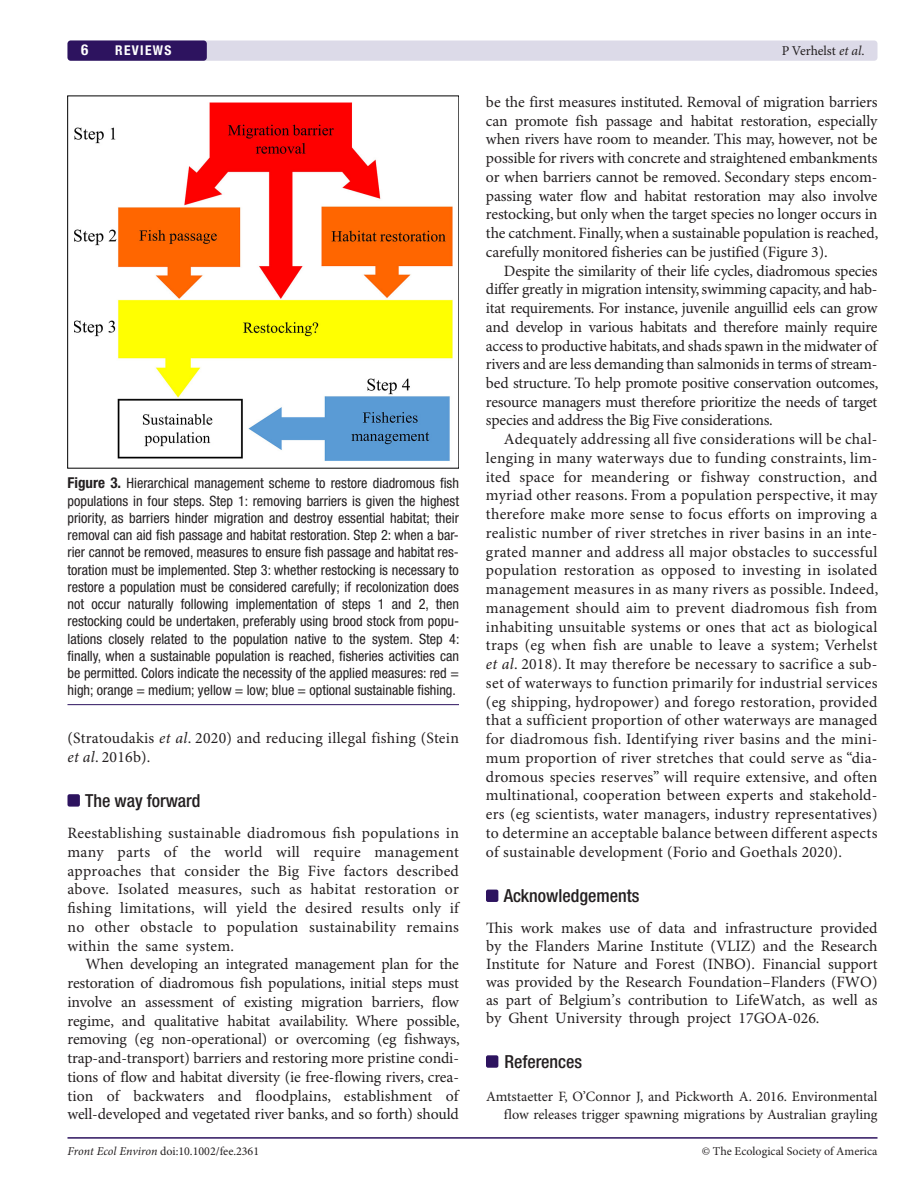
<style>
.page{position:relative;width:918px;height:1188px;background:#fff}
.page>*{position:absolute;margin:0;border:0;box-sizing:border-box;transform-origin:0 0}
.t1{font:500 condensed 18px "Helvetica Neue LT Std";color:#231f20}
.t2{font:15.75px/18.8px "Minion Pro";letter-spacing:-.015em;color:#231f20;text-align:justify}
.t3{font:15.75px/18.8px "Minion Pro";letter-spacing:.015em;color:#231f20}
.t4{font:700 condensed 15px "Helvetica Neue LT Std";color:#fff}
.t5{font:condensed 14.25px/17.2px "Helvetica Neue LT Std";color:#231f20;text-align:justify}
.t6{font:14.25px/17.2px "Minion Pro";color:#231f20;text-align:right}
.t7{font:13.5px "Minion Pro";letter-spacing:-.005em;color:#231f20}
.t8{font:700 condensed 13.5px "Helvetica Neue LT Std";letter-spacing:.1em;color:#fff}
.t9{font:12px "Minion Pro";color:#231f20}
.s1{font-style:italic}
.s2{font-weight:700;font-size:15px}
</style>
<div class="page">
<hr style="left:68px;top:1137px;width:810px;height:2px;background:#2d135f">
<div style="left:67px;top:40px;width:811px;height:21px;background:#dcdae8;border-radius:3px"></div>
<div style="left:67px;top:40px;width:140px;height:21px;background:#2d135f;border-radius:3px"></div>
<div style="left:67px;top:794px;width:13px;height:13px;background:#2d135f;border-radius:2px"></div>
<div style="left:486px;top:890px;width:12px;height:12px;background:#2d135f;border-radius:2px"></div>
<div style="left:486px;top:1055px;width:12px;height:13px;background:#2d135f;border-radius:2px"></div>
<hr style="left:68px;top:704px;width:391px;height:1px;background:#2d135f">
<img style="left:74px;top:102px;width:378px;height:359px">
<p class="t4" style="left:81px;top:41px;width:9px">6</p>
<p class="t8" style="left:115px;top:42px;width:58px">REVIEWS</p>
<p class="t7" style="left:782px;top:43px;width:84px">P Verhelst <span class="s1">et al</span>.</p>
<p class="t5" style="left:68px;top:475px;width:394px"><span class="s2">Figure 3.</span> Hierarchical management scheme to restore diadromous fish populations in four steps. Step 1: removing barriers is given the highest priority, as barriers hinder migration and destroy essential habitat; their removal can aid fish passage and habitat restoration. Step 2: when a bar&shy;rier cannot be removed, measures to ensure fish passage and habitat res&shy;toration must be implemented. Step 3: whether restocking is necessary to restore a population must be considered carefully; if recolonization does not occur naturally following implementation of steps 1 and 2, then restocking could be undertaken, preferably using brood stock from popu&shy;lations closely related to the population native to the system. Step 4: finally, when a sustainable population is reached, fisheries activities can be permitted. Colors indicate the necessity of the applied measures: red = high; orange = medium; yellow = low; blue = optional sustainable fishing.</p>
<p class="t3" style="left:68px;top:729px;width:393px">(Stratoudakis <span class="s1">et al</span>. 2020) and reducing illegal fishing (Stein <span class="s1">et al</span>. 2016b).</p>
<p class="t1" style="left:85px;top:789px;width:117px">The way forward</p>
<p class="t2" style="left:68px;top:824px;width:393px">Reestablishing sustainable diadromous fish populations in many parts of the world will require management approaches that consider the Big Five factors described above. Isolated measures, such as habitat restoration or fishing limitations, will yield the desired results only if no other obstacle to population sustainability remains within the same system.</p>
<p class="t2" style="left:68px;top:956px;width:394px;text-indent:18px">When developing an integrated management plan for the restoration of diadromous fish populations, initial steps must involve an assessment of existing migration barriers, flow regime, and qualitative habitat availability. Where possible, removing (eg non-operational) or overcoming (eg fishways, trap-and-transport) barriers and restoring more pristine condi&shy;tions of flow and habitat diversity (ie free-flowing rivers, crea&shy;tion of backwaters and floodplains, establishment of well-developed and vegetated river banks, and so forth) should</p>
<p class="t2" style="left:486px;top:93px;width:394px">be the first measures instituted. Removal of migration barriers can promote fish passage and habitat restoration, especially when rivers have room to meander. This may, however, not be possible for rivers with concrete and straightened embankments or when barriers cannot be removed. Secondary steps encom&shy;passing water flow and habitat restoration may also involve restocking, but only when the target species no longer occurs in the catchment. Finally, when a sustainable population is reached, carefully monitored fisheries can be justified (Figure 3).</p>
<p class="t2" style="left:486px;top:262px;width:394px;text-align:left;text-indent:18px">Despite the similarity of their life cycles, diadromous species differ greatly in migration intensity, swimming capacity, and hab&shy;itat requirements. For instance, juvenile anguillid eels can grow and develop in various habitats and therefore mainly require access to productive habitats, and shads spawn in the midwater of rivers and are less demanding than salmonids in terms of stream&shy;bed structure. To help promote positive conservation outcomes, resource managers must therefore prioritize the needs of target species and address the Big Five considerations.</p>
<p class="t2" style="left:486px;top:430px;width:394px;text-indent:18px">Adequately addressing all five considerations will be chal&shy;lenging in many waterways due to funding constraints, lim&shy;ited space for meandering or fishway construction, and myriad other reasons. From a population perspective, it may therefore make more sense to focus efforts on improving a realistic number of river stretches in river basins in an inte&shy;grated manner and address all major obstacles to successful population restoration as opposed to investing in isolated management measures in as many rivers as possible. Indeed, management should aim to prevent diadromous fish from inhabiting unsuitable systems or ones that act as biological traps (eg when fish are unable to leave a system; Verhelst <span class="s1">et al</span>. 2018). It may therefore be necessary to sacrifice a sub&shy;set of waterways to function primarily for industrial services (eg shipping, hydropower) and forego restoration, provided that a sufficient proportion of other waterways are managed for diadromous fish. Identifying river basins and the mini&shy;mum proportion of river stretches that could serve as “dia&shy;dromous species reserves” will require extensive, and often multinational, cooperation between experts and stakehold&shy;ers (eg scientists, water managers, industry representatives) to determine an acceptable balance between different aspects of sustainable development (Forio and Goethals 2020).</p>
<p class="t1" style="left:504px;top:885px;width:137px">Acknowledgements</p>
<p class="t2" style="left:486px;top:919px;width:393px;line-height:18px">This work makes use of data and infrastructure provided by the Flanders Marine Institute (VLIZ) and the Research Institute for Nature and Forest (INBO). Financial support was provided by the Research Foundation–Flanders (FWO) as part of Belgium’s contribution to LifeWatch, as well as by Ghent University through project 17GOA-026.</p>
<p class="t1" style="left:504px;top:1051px;width:79px">References</p>
<p class="t6" style="left:486px;top:1089px;width:393px">Amtstaetter F, O’Connor J, and Pickworth A. 2016. Environmental flow releases trigger spawning migrations by Australian grayling</p>
<p class="t9" style="left:68px;top:1144px;width:193px"><span class="s1">Front Ecol Environ</span> doi:10.1002/fee.2361</p>
<p class="t9" style="left:702px;top:1144px;width:177px">© The Ecological Society of America</p>
</div>
